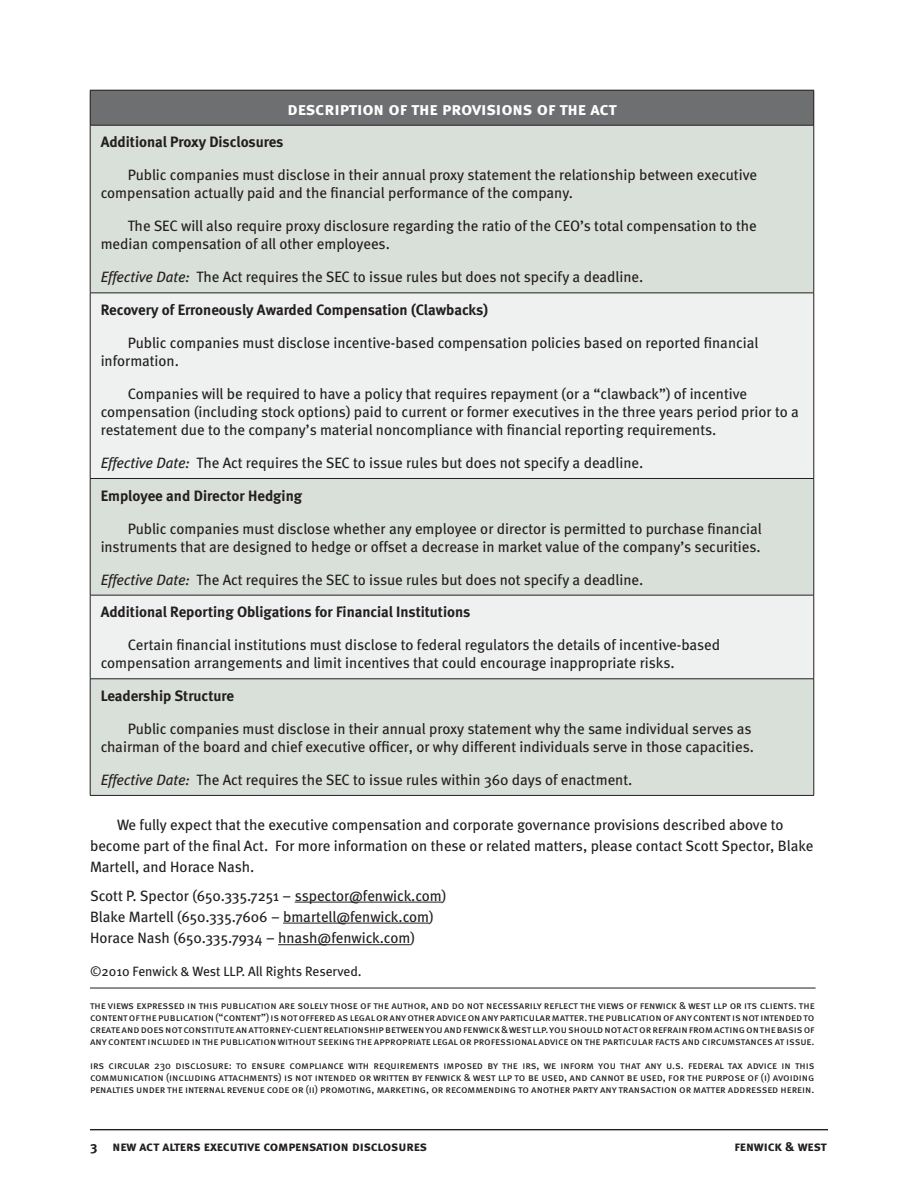
<style>
.page{position:relative;width:918px;height:1188px;background:#fff}
.page>*{position:absolute;margin:0;border:0;box-sizing:border-box;transform-origin:0 0}
.t1{font:18px "Meta Bold Caps";letter-spacing:-.005em;color:#fff}
.t2{font:15px/18px "Meta";color:#231f20}
.t3{font:700 15px "Meta";color:#231f20}
.t4{font:13.5px "Meta Bold Caps";letter-spacing:-.01em;color:#231f20}
.t5{font:13.5px "Meta";color:#231f20}
.t6{font:10.5px/12px "Meta Book Caps";letter-spacing:-.005em;color:#231f20;text-align:justify}
.s1{font-style:italic}
.s2{font-weight:700}
</style>
<div class="page">
<hr style="left:90px;top:1130px;width:738px;height:1px;background:#231f20">
<hr style="left:90px;top:1129px;width:738px;height:1px;background:#231f20">
<hr style="left:295px;top:902px;width:147px;height:1px;background:#231f20">
<hr style="left:283px;top:923px;width:146px;height:1px;background:#231f20">
<hr style="left:278px;top:944px;width:132px;height:1px;background:#231f20">
<hr style="left:90px;top:988px;width:726px;height:1px;background:#231f20">
<div style="left:90px;top:90px;width:724px;height:35px;background:#6d6f71"></div>
<div style="left:91px;top:126px;width:723px;height:669px;background:#d9dfd9"></div>
<svg style="left:91px;top:294px;width:723px;height:385px;background:#e7eae7"></svg>
<hr style="left:90px;top:90px;width:724px;height:1px;background:#231f20">
<hr style="left:90px;top:90px;width:1px;height:35px;background:#231f20">
<hr style="left:814px;top:90px;width:1px;height:35px;background:#231f20">
<hr style="left:90px;top:125px;width:724px;height:1px;background:#231f20">
<hr style="left:90px;top:125px;width:1px;height:168px;background:#231f20">
<hr style="left:814px;top:125px;width:1px;height:168px;background:#231f20">
<hr style="left:90px;top:293px;width:724px;height:1px;background:#231f20">
<hr style="left:90px;top:293px;width:1px;height:185px;background:#231f20">
<hr style="left:814px;top:293px;width:1px;height:185px;background:#231f20">
<hr style="left:90px;top:478px;width:724px;height:1px;background:#231f20">
<hr style="left:90px;top:479px;width:1px;height:116px;background:#231f20">
<hr style="left:814px;top:479px;width:1px;height:116px;background:#231f20">
<hr style="left:90px;top:595px;width:724px;height:1px;background:#231f20">
<hr style="left:90px;top:595px;width:1px;height:84px;background:#231f20">
<hr style="left:814px;top:595px;width:1px;height:84px;background:#231f20">
<hr style="left:90px;top:679px;width:724px;height:1px;background:#231f20">
<hr style="left:90px;top:679px;width:1px;height:116px;background:#231f20">
<hr style="left:814px;top:679px;width:1px;height:116px;background:#231f20">
<hr style="left:90px;top:795px;width:724px;height:1px;background:#231f20">
<p class="t1" style="left:287px;top:98px;width:331px">description of the provisions of the act</p>
<p class="t3" style="left:101px;top:133px;width:184px">Additional Proxy Disclosures</p>
<p class="t2" style="left:101px;top:166px;width:658px;text-indent:27px">Public companies must disclose in their annual proxy statement the relationship between executive compensation actually paid and the financial performance of the company.</p>
<p class="t2" style="left:101px;top:217px;width:658px;text-indent:27px">The SEC will also require proxy disclosure regarding the ratio of the CEO’s total compensation to the median compensation of all other employees.</p>
<p class="t2" style="left:101px;top:261px;width:544px;line-height:32.7px"><span class="s1">Effective Date:</span> The Act requires the SEC to issue rules but does not specify a deadline.<br><span class="s2">Recovery of Erroneously Awarded Compensation (Clawbacks)</span></p>
<p class="t2" style="left:101px;top:334px;width:659px;text-indent:27px">Public companies must disclose incentive-based compensation policies based on reported financial information.</p>
<p class="t2" style="left:101px;top:385px;width:700px;text-indent:27px">Companies will be required to have a policy that requires repayment (or a “clawback”) of incentive compensation (including stock options) paid to current or former executives in the three years period prior to a restatement due to the company’s material noncompliance with financial reporting requirements.</p>
<p class="t2" style="left:101px;top:446px;width:544px;line-height:32.7px"><span class="s1">Effective Date:</span> The Act requires the SEC to issue rules but does not specify a deadline.<br><span class="s2">Employee and Director Hedging</span></p>
<p class="t2" style="left:101px;top:519px;width:663px;text-align:right">Public companies must disclose whether any employee or director is permitted to purchase financial instruments that are designed to hedge or offset a decrease in market value of the company’s securities.</p>
<p class="t2" style="left:101px;top:563px;width:544px;line-height:32.7px"><span class="s1">Effective Date:</span> The Act requires the SEC to issue rules but does not specify a deadline.<br><span class="s2">Additional Reporting Obligations for Financial Institutions</span></p>
<p class="t2" style="left:101px;top:636px;width:621px;text-indent:27px">Certain financial institutions must disclose to federal regulators the details of incentive-based compensation arrangements and limit incentives that could encourage inappropriate risks.</p>
<p class="t3" style="left:101px;top:687px;width:135px">Leadership Structure</p>
<p class="t2" style="left:101px;top:720px;width:655px;text-align:right">Public companies must disclose in their annual proxy statement why the same individual serves as chairman of the board and chief executive officer, or why different individuals serve in those capacities.</p>
<p class="t2" style="left:101px;top:771px;width:533px"><span class="s1">Effective Date:</span> The Act requires the SEC to issue rules within 360 days of enactment.</p>
<p class="t2" style="left:90px;top:814px;width:725px;line-height:21px;text-indent:27px">We fully expect that the executive compensation and corporate governance provisions described above to become part of the final Act. For more information on these or related matters, please contact Scott Spector, Blake<br>Martell, and Horace Nash.</p>
<p class="t2" style="left:90px;top:885px;width:358px;line-height:21.3px">Scott P. Spector (650.335.7251 – sspector@fenwick.com)<br>Blake Martell (650.335.7606 – bmartell@fenwick.com)<br>Horace Nash (650.335.7934 – hnash@fenwick.com)</p>
<p class="t5" style="left:90px;top:964px;width:273px">©2010 Fenwick &amp; West LLP. All Rights Reserved.</p>
<p class="t6" style="left:90px;top:999px;width:726px">the views expressed in this publication are solely those of the author, and do not necessarily reflect the views of fenwick &amp; west llp or its clients. the content of the publication (“content”) is not offered as legal or any other advice on any particular matter. the publication of any content is not intended to create and does not constitute an attorney-client relationship between you and fenwick &amp; west llp. you should not act or refrain from acting on the basis of any content included in the publication without seeking the appropriate legal or professional advice on the particular facts and circumstances at issue.</p>
<p class="t6" style="left:90px;top:1059px;width:726px">irs circular 230 disclosure: to ensure compliance with requirements imposed by the irs, we inform you that any u.s. federal tax advice in this communication (including attachments) is not intended or written by fenwick &amp; west llp to be used, and cannot be used, for the purpose of (i) avoiding penalties under the internal revenue code or (ii) promoting, marketing, or recommending to another party any transaction or matter addressed herein.</p>
<p class="t4" style="left:90px;top:1138px;width:339px">3 new act alters executive compensation disclosures</p>
<p class="t4" style="left:734px;top:1138px;width:94px">fenwick &amp; west</p>
</div>
